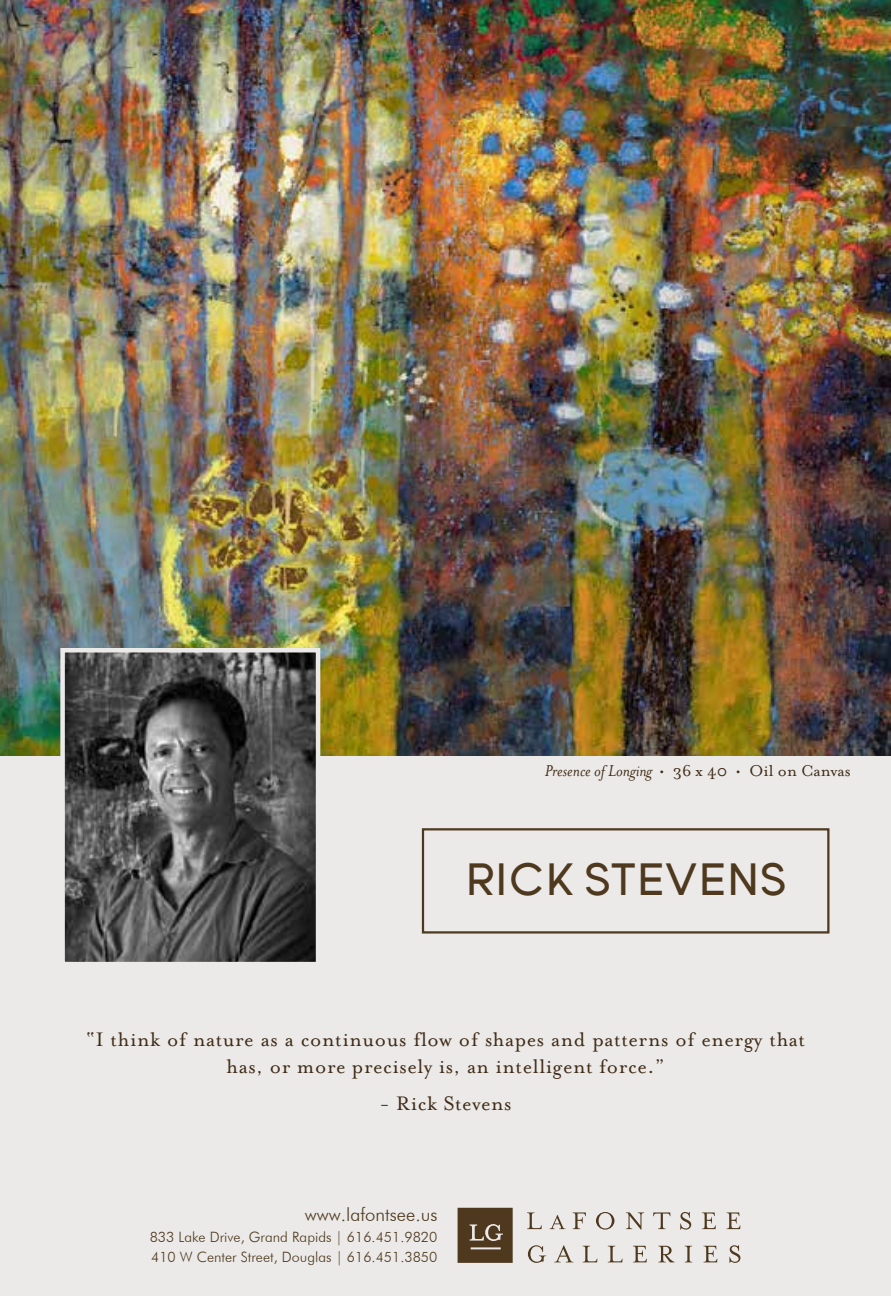
<style>
.page{position:relative;width:891px;height:1296px;background:#eceae8}
.page>*{position:absolute;margin:0;border:0;box-sizing:border-box;transform-origin:0 0}
.t1{font:45px "Young";letter-spacing:.025em;color:#4e391e}
.t2{font:22.5px/27px "Mrs Eaves Roman";letter-spacing:.025em;color:#412c17;text-align:center}
.t3{font:300 18.45px "Futura BT";color:#4e391e}
.t4{font:18px "Mrs Eaves Roman";color:#412c17}
.t5{font:300 14.17px "Futura BT";color:#4e391e}
.s1{font-family:"Mrs Eaves";font-style:italic}
</style>
<div class="page">
<svg style="left:458px;top:1208px;width:55px;height:55px;background:#5b472f"></svg>
<svg style="left:527px;top:1212px;width:15px;height:17px"></svg>
<svg style="left:549px;top:1215px;width:16px;height:14px"></svg>
<svg style="left:573px;top:1212px;width:13px;height:17px"></svg>
<svg style="left:596px;top:1212px;width:18px;height:18px"></svg>
<svg style="left:626px;top:1212px;width:18px;height:18px"></svg>
<svg style="left:653px;top:1212px;width:17px;height:17px"></svg>
<svg style="left:680px;top:1212px;width:11px;height:18px"></svg>
<svg style="left:702px;top:1212px;width:14px;height:17px"></svg>
<svg style="left:727px;top:1212px;width:13px;height:17px"></svg>
<svg style="left:528px;top:1245px;width:18px;height:18px"></svg>
<svg style="left:554px;top:1245px;width:19px;height:17px"></svg>
<svg style="left:583px;top:1246px;width:14px;height:16px"></svg>
<svg style="left:608px;top:1246px;width:15px;height:16px"></svg>
<svg style="left:633px;top:1246px;width:14px;height:16px"></svg>
<svg style="left:658px;top:1246px;width:17px;height:16px"></svg>
<svg style="left:685px;top:1246px;width:7px;height:16px"></svg>
<svg style="left:704px;top:1246px;width:13px;height:16px"></svg>
<svg style="left:729px;top:1245px;width:11px;height:18px"></svg>
<img style="left:0;top:0;width:891px;height:755px">
<img style="left:65px;top:653px;width:250px;height:308px">
<div style="left:60px;top:648px;width:260px;height:318px;border:4px solid #eceae8"></div>
<div style="left:422px;top:828px;width:408px;height:106px;border:2px solid #4e391e"></div>
<p class="t4" style="left:545px;top:761px;width:307px"><span class="s1">Presence of Longing</span> • 36 x 40 • Oil on Canvas</p>
<h1 class="t1" style="left:465px;top:855px;width:322px">RICK STEVENS</h1>
<p class="t2" style="left:86px;top:1026px;width:721px">“I think of nature as a continuous flow of shapes and patterns of energy that has, or more precisely is, an intelligent force.”</p>
<p class="t2" style="left:379px;top:1090px;width:134px">- Rick Stevens</p>
<p class="t3" style="left:305px;top:1204px;width:134px">www.lafontsee.us</p>
<p class="t5" style="left:150px;top:1228px;width:289px">833 Lake Drive, Grand Rapids | 616.451.9820</p>
<p class="t5" style="left:151px;top:1249px;width:288px">410 W Center Street, Douglas | 616.451.3850</p>
</div>
